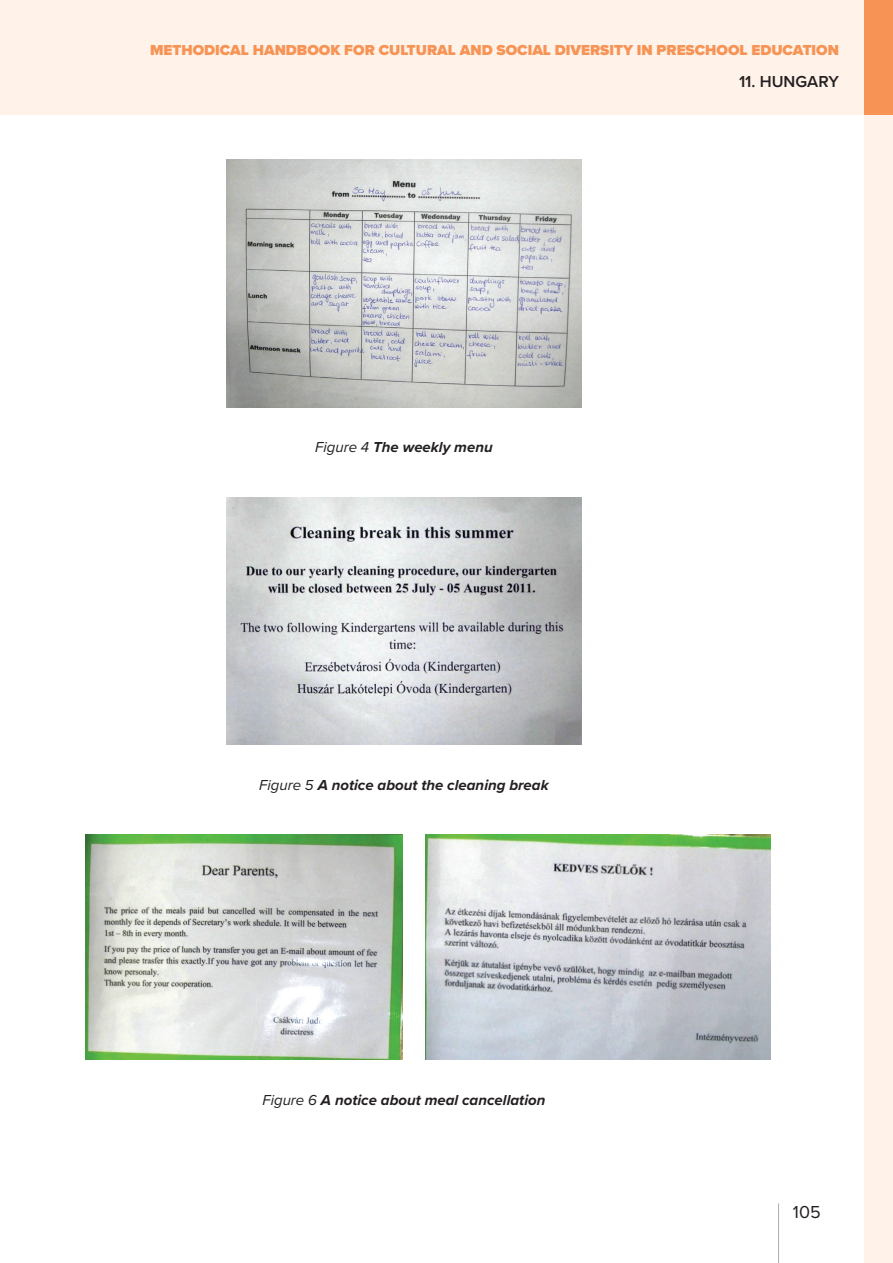
<style>
.page{position:relative;width:893px;height:1263px;background:#fff}
.page>*{position:absolute;margin:0;border:0;box-sizing:border-box;transform-origin:0 0}
.t1{font:18px "Proxima Nova";color:#231f20}
.t2{font:600 16.5px "Proxima Nova";color:#231f20}
.t3{font:italic 700 15px "Proxima Nova";color:#231f20}
.t4{font:900 15px "Proxima Nova";color:#f79354}
.s1{font-weight:400}
</style>
<div class="page">
<div style="left:864px;top:0;width:29px;height:1263px;background:#fef2e9"></div>
<hr style="left:778px;top:1203px;width:1px;height:60px;background:#b1ada7">
<div style="left:0;top:0;width:893px;height:115px;background:#fef2e9"></div>
<div style="left:864px;top:0;width:29px;height:115px;background:#f79354"></div>
<img style="left:226px;top:160px;width:356px;height:247px">
<img style="left:226px;top:497px;width:356px;height:248px">
<img style="left:85px;top:834px;width:317px;height:225px">
<img style="left:425px;top:834px;width:346px;height:225px">
<p class="t4" style="left:150px;top:39px;width:690px">METHODICAL HANDBOOK FOR CULTURAL AND SOCIAL DIVERSITY IN PRESCHOOL EDUCATION</p>
<p class="t2" style="left:739px;top:69px;width:101px">11. HUNGARY</p>
<p class="t3" style="left:315px;top:436px;width:179px"><span class="s1">Figure 4</span> The weekly menu</p>
<p class="t3" style="left:259px;top:774px;width:291px"><span class="s1">Figure 5</span> A notice about the cleaning break</p>
<p class="t3" style="left:262px;top:1089px;width:284px"><span class="s1">Figure 6</span> A notice about meal cancellation</p>
<p class="t1" style="left:793px;top:1198px;width:29px">105</p>
</div>
